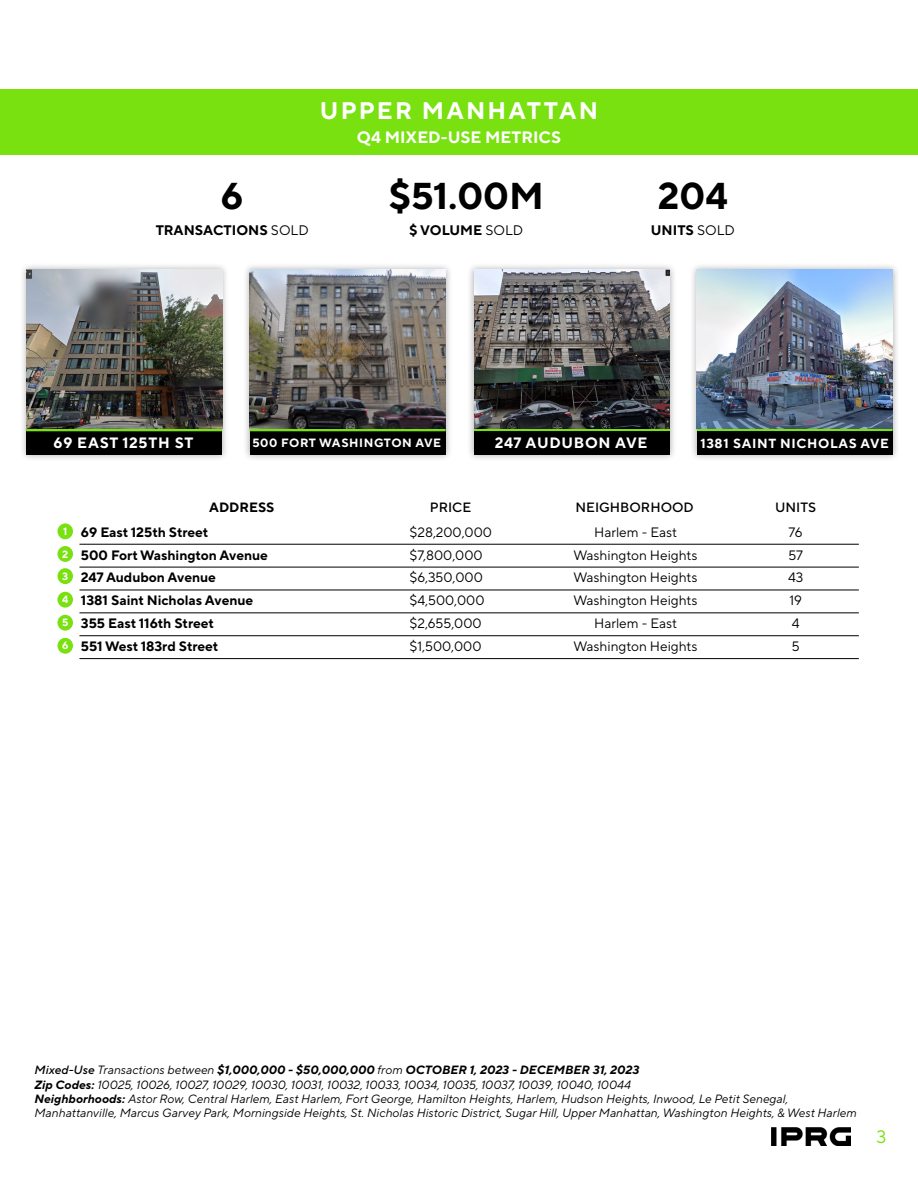
<style>
.page{position:relative;width:918px;height:1188px;background:#fff}
.page>*{position:absolute;margin:0;border:0;box-sizing:border-box;transform-origin:0 0}
.t1{font:700 37.35px "TT Norms Pro";color:#000}
.t2{font:700 24px "TT Norms Pro";letter-spacing:.09em;color:#fff}
.t3{font:18px "TT Norms Pro";color:#78e10f}
.t4{font:700 16.5px "TT Norms Pro";color:#fff}
.t5{font:700 15px "TT Norms Pro";letter-spacing:.05em;color:#fff}
.t6{font:700 13.8px "TT Norms Pro";color:#000}
.t7{font:13.65px "TT Norms Pro";color:#000}
.t8{font:700 13.65px "TT Norms Pro";color:#000}
.t9{font:500 13.5px "TT Norms Pro";color:#000}
.t10{font:700 13.5px "TT Norms Pro";color:#000}
.t11{font:700 13.2px "TT Norms Pro";letter-spacing:.05em;color:#fff}
.t12{font:italic 12px "TT Norms Pro";color:#000}
.t13{font:italic 700 12px "TT Norms Pro";color:#000}
.t14{font:700 12px "TT Norms Pro";letter-spacing:.05em;color:#fff}
.t15{font:700 10.5px "TT Norms Pro";color:#fff}
.s1{font-weight:400}
.s2{font-weight:500}
.s3{font-weight:700}
</style>
<div class="page">
<img style="left:772px;top:1127px;width:78px;height:19px">
<div style="left:0;top:90px;width:918px;height:65px;background:#78e10f"></div>
<hr style="left:79px;top:544px;width:780px;height:1px;background:#000">
<hr style="left:79px;top:567px;width:780px;height:1px;background:#000">
<hr style="left:79px;top:590px;width:780px;height:1px;background:#000">
<hr style="left:79px;top:613px;width:780px;height:1px;background:#000">
<hr style="left:79px;top:635px;width:780px;height:1px;background:#000">
<hr style="left:79px;top:658px;width:780px;height:1px;background:#000">
<div style="left:57px;top:523px;width:16px;height:16px;background:#78e10f;border-radius:50%"></div>
<div style="left:57px;top:546px;width:16px;height:16px;background:#78e10f;border-radius:50%"></div>
<div style="left:57px;top:568px;width:16px;height:16px;background:#78e10f;border-radius:50%"></div>
<div style="left:57px;top:592px;width:16px;height:16px;background:#78e10f;border-radius:50%"></div>
<div style="left:57px;top:615px;width:16px;height:16px;background:#78e10f;border-radius:50%"></div>
<div style="left:57px;top:638px;width:16px;height:16px;background:#78e10f;border-radius:50%"></div>
<div style="left:19px;top:262px;width:210px;height:200px;background:#000;opacity:.31"></div>
<div style="left:26px;top:270px;width:196px;height:185px;background:#000"></div>
<hr style="left:26px;top:428px;width:196px;height:3px;background:#78e10f">
<img style="left:26px;top:270px;width:196px;height:158px">
<div style="left:242px;top:262px;width:211px;height:200px;background:#000;opacity:.31"></div>
<div style="left:250px;top:270px;width:196px;height:185px;background:#000"></div>
<hr style="left:250px;top:428px;width:196px;height:3px;background:#78e10f">
<img style="left:250px;top:270px;width:196px;height:158px">
<div style="left:467px;top:262px;width:210px;height:200px;background:#000;opacity:.31"></div>
<div style="left:474px;top:270px;width:196px;height:185px;background:#000"></div>
<hr style="left:474px;top:428px;width:196px;height:3px;background:#78e10f">
<img style="left:474px;top:270px;width:196px;height:158px">
<div style="left:689px;top:262px;width:211px;height:200px;background:#000;opacity:.31"></div>
<div style="left:697px;top:270px;width:196px;height:185px;background:#000"></div>
<hr style="left:697px;top:428px;width:196px;height:3px;background:#78e10f">
<img style="left:697px;top:270px;width:196px;height:158px">
<p class="t1" style="left:221px;top:168px;width:24px">6</p>
<p class="t6" style="left:156px;top:219px;width:155px">TRANSACTIONS <span class="s1">SOLD</span></p>
<p class="t2" style="left:320px;top:93px;width:280px">UPPER MANHATTAN</p>
<p class="t4" style="left:357px;top:125px;width:206px">Q4 MIXED-USE METRICS</p>
<p class="t1" style="left:389px;top:168px;width:157px">$51.00M</p>
<p class="t6" style="left:409px;top:219px;width:116px">$ VOLUME <span class="s1">SOLD</span></p>
<p class="t1" style="left:658px;top:168px;width:72px">204</p>
<p class="t6" style="left:651px;top:219px;width:86px">UNITS <span class="s1">SOLD</span></p>
<p class="t5" style="left:54px;top:432px;width:141px">69 EAST 125TH ST</p>
<p class="t14" style="left:252px;top:434px;width:190px">500 FORT WASHINGTON AVE</p>
<p class="t5" style="left:495px;top:432px;width:154px">247 AUDUBON AVE</p>
<p class="t11" style="left:700px;top:433px;width:190px">1381 SAINT NICHOLAS AVE</p>
<p class="t15" style="left:63px;top:524px;width:6px">1</p>
<p class="t15" style="left:62px;top:546px;width:8px">2</p>
<p class="t15" style="left:62px;top:569px;width:8px">3</p>
<p class="t15" style="left:62px;top:592px;width:8px">4</p>
<p class="t15" style="left:62px;top:615px;width:8px">5</p>
<p class="t15" style="left:62px;top:638px;width:8px">6</p>
<p class="t10" style="left:209px;top:498px;width:67px">ADDRESS</p>
<p class="t9" style="left:430px;top:498px;width:43px">PRICE</p>
<p class="t9" style="left:576px;top:498px;width:120px">NEIGHBORHOOD</p>
<p class="t8" style="left:81px;top:522px;width:129px">69 East 125th Street</p>
<p class="t8" style="left:81px;top:545px;width:189px">500 Fort Washington Avenue</p>
<p class="t8" style="left:81px;top:568px;width:137px">247 Audubon Avenue</p>
<p class="t8" style="left:81px;top:591px;width:174px">1381 Saint Nicholas Avenue</p>
<p class="t8" style="left:81px;top:613px;width:134px">355 East 116th Street</p>
<p class="t8" style="left:81px;top:636px;width:139px">551 West 183rd Street</p>
<p class="t7" style="left:410px;top:522px;width:84px">$28,200,000</p>
<p class="t7" style="left:410px;top:545px;width:75px">$7,800,000</p>
<p class="t7" style="left:410px;top:568px;width:75px">$6,350,000</p>
<p class="t7" style="left:410px;top:591px;width:77px">$4,500,000</p>
<p class="t7" style="left:410px;top:614px;width:74px">$2,655,000</p>
<p class="t7" style="left:410px;top:637px;width:74px">$1,500,000</p>
<p class="t7" style="left:594px;top:522px;width:84px">Harlem - East</p>
<p class="t7" style="left:573px;top:545px;width:126px">Washington Heights</p>
<p class="t7" style="left:573px;top:568px;width:126px">Washington Heights</p>
<p class="t7" style="left:573px;top:591px;width:126px">Washington Heights</p>
<p class="t7" style="left:594px;top:614px;width:84px">Harlem - East</p>
<p class="t7" style="left:573px;top:637px;width:126px">Washington Heights</p>
<p class="t9" style="left:775px;top:498px;width:43px">UNITS</p>
<p class="t7" style="left:789px;top:522px;width:16px">76</p>
<p class="t7" style="left:789px;top:545px;width:16px">57</p>
<p class="t7" style="left:788px;top:568px;width:17px">43</p>
<p class="t7" style="left:789px;top:591px;width:14px">19</p>
<p class="t7" style="left:792px;top:614px;width:9px">4</p>
<p class="t7" style="left:792px;top:637px;width:9px">5</p>
<p class="t13" style="left:35px;top:1061px;width:607px"><span class="s2">Mixed-Use</span> <span class="s1">Transactions between</span> $1,000,000 - $50,000,000 <span class="s1">from</span> OCTOBER 1, 2023 - DECEMBER 31, 2023</p>
<p class="t12" style="left:35px;top:1076px;width:598px"><span class="s3">Zip Codes:</span> 10025, 10026, 10027, 10029, 10030, 10031, 10032, 10033, 10034, 10035, 10037, 10039, 10040, 10044</p>
<p class="t12" style="left:35px;top:1090px;width:755px"><span class="s3">Neighborhoods:</span> Astor Row, Central Harlem, East Harlem, Fort George, Hamilton Heights, Harlem, Hudson Heights, Inwood, Le Petit Senegal,</p>
<p class="t12" style="left:35px;top:1105px;width:824px">Manhattanville, Marcus Garvey Park, Morningside Heights, St. Nicholas Historic District, Sugar Hill, Upper Manhattan, Washington Heights, &amp; West Harlem</p>
<h3 class="t3" style="left:877px;top:1124px;width:11px">3</h3>
</div>
